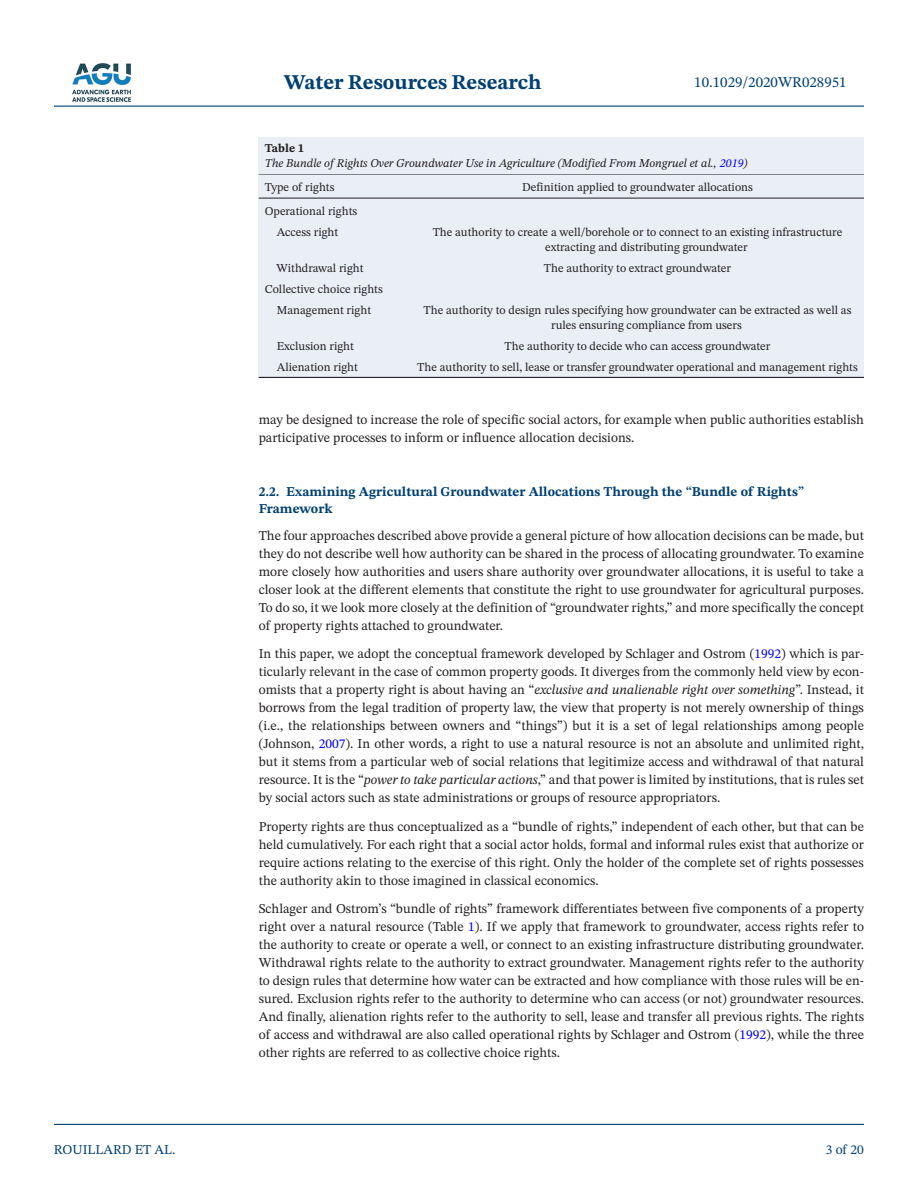
<style>
.page{position:relative;width:918px;height:1188px;background:#fff}
.page>*{position:absolute;margin:0;border:0;box-sizing:border-box;transform-origin:0 0}
.t1{font:700 21px "STIX Two Text";color:#004073}
.t2{font:15px "STIX Two Text";color:#004073}
.t3{font:13.5px/18px "STIX Two Text";color:#231f20;text-align:justify}
.t4{font:700 13.5px/16.5px "STIX Two Text";color:#004073}
.t5{font:13.5px "STIX Two Text";color:#004073}
.t6{font:12px/21.1px "STIX Two Text";color:#231f20;text-align:center}
.t7{font:italic 12px/15px "STIX Two Text";color:#231f20}
.s1{font-weight:700;font-style:normal}
.s2{color:#00f}
.s3{font-style:italic}
</style>
<div class="page">
<hr style="left:54px;top:106px;width:810px;height:1px;background:#004073">
<hr style="left:54px;top:1124px;width:810px;height:1px;background:#004073">
<img style="left:72px;top:63px;width:59px;height:39px">
<div style="left:259px;top:173px;width:605px;height:205px;background:#eaeef5"></div>
<hr style="left:259px;top:173px;width:152px;height:2px;background:#231f20">
<hr style="left:259px;top:198px;width:152px;height:1px;background:#231f20">
<hr style="left:411px;top:173px;width:453px;height:2px;background:#231f20">
<hr style="left:411px;top:198px;width:453px;height:1px;background:#231f20">
<hr style="left:259px;top:377px;width:152px;height:1px;background:#231f20">
<hr style="left:411px;top:377px;width:453px;height:1px;background:#231f20">
<div style="left:259px;top:137px;width:605px;height:36px;background:#eaeef5"></div>
<p class="t5" style="left:54px;top:1140px;width:123px">ROUILLARD ET AL.</p>
<h1 class="t1" style="left:284px;top:67px;width:259px">Water Resources Research</h1>
<p class="t2" style="left:694px;top:72px;width:154px">10.1029/2020WR028951</p>
<p class="t7" style="left:265px;top:141px;width:484px"><span class="s1">Table 1<br></span>The Bundle of Rights Over Groundwater Use in Agriculture (Modified From Mongruel et al., <span class="s2">2019</span>)</p>
<p class="t6" style="left:265px;top:176px;width:71px">Type of rights</p>
<p class="t6" style="left:522px;top:176px;width:232px">Definition applied to groundwater allocations</p>
<p class="t6" style="left:265px;top:200px;width:94px">Operational rights<br>Access right</p>
<p class="t6" style="left:545px;top:224px;width:299px;line-height:15px;text-align:left;text-indent:-113px">The authority to create a well/borehole or to connect to an existing infrastructure extracting and distributing groundwater</p>
<p class="t6" style="left:277px;top:257px;width:89px">Withdrawal right</p>
<p class="t6" style="left:544px;top:257px;width:189px">The authority to extract groundwater</p>
<p class="t6" style="left:265px;top:278px;width:120px">Collective choice rights<br>Management right</p>
<p class="t6" style="left:551px;top:303px;width:302px;line-height:15px;text-align:left;text-indent:-128px">The authority to design rules specifying how groundwater can be extracted as well as rules ensuring compliance from users</p>
<p class="t6" style="left:277px;top:336px;width:79px">Exclusion right</p>
<p class="t6" style="left:505px;top:336px;width:267px">The authority to decide who can access groundwater</p>
<p class="t6" style="left:277px;top:357px;width:83px">Alienation right</p>
<p class="t6" style="left:417px;top:357px;width:442px">The authority to sell, lease or transfer groundwater operational and management rights</p>
<p class="t3" style="left:259px;top:411px;width:607px">may be designed to increase the role of specific social actors, for example when public authorities establish participative processes to inform or influence allocation decisions.</p>
<p class="t4" style="left:259px;top:484px;width:547px">2.2. Examining Agricultural Groundwater Allocations Through the “Bundle of Rights”<br>Framework</p>
<p class="t3" style="left:259px;top:526px;width:607px">The four approaches described above provide a general picture of how allocation decisions can be made, but they do not describe well how authority can be shared in the process of allocating groundwater. To examine more closely how authorities and users share authority over groundwater allocations, it is useful to take a closer look at the different elements that constitute the right to use groundwater for agricultural purposes.<br>To do so, it we look more closely at the definition of “groundwater rights,” and more specifically the concept of property rights attached to groundwater.</p>
<p class="t3" style="left:259px;top:645px;width:607px">In this paper, we adopt the conceptual framework developed by Schlager and Ostrom (<span class="s2">1992</span>) which is par&shy;ticularly relevant in the case of common property goods. It diverges from the commonly held view by econ&shy;omists that a property right is about having an “<span class="s3">exclusive and unalienable right over something</span>”. Instead, it borrows from the legal tradition of property law, the view that property is not merely ownership of things (i.e., the relationships between owners and “things”) but it is a set of legal relationships among people (Johnson, <span class="s2">2007</span>). In other words, a right to use a natural resource is not an absolute and unlimited right, but it stems from a particular web of social relations that legitimize access and withdrawal of that natural resource. It is the “<span class="s3">power to take particular actions</span>,” and that power is limited by institutions, that is rules set by social actors such as state administrations or groups of resource appropriators.</p>
<p class="t3" style="left:259px;top:817px;width:607px">Property rights are thus conceptualized as a “bundle of rights,” independent of each other, but that can be held cumulatively. For each right that a social actor holds, formal and informal rules exist that authorize or require actions relating to the exercise of this right. Only the holder of the complete set of rights possesses the authority akin to those imagined in classical economics.</p>
<p class="t3" style="left:259px;top:900px;width:607px">Schlager and Ostrom’s “bundle of rights” framework differentiates between five components of a property right over a natural resource (Table <span class="s2">1</span>). If we apply that framework to groundwater, access rights refer to the authority to create or operate a well, or connect to an existing infrastructure distributing groundwater.<br>Withdrawal rights relate to the authority to extract groundwater. Management rights refer to the authority to design rules that determine how water can be extracted and how compliance with those rules will be en&shy;sured. Exclusion rights refer to the authority to determine who can access (or not) groundwater resources.<br>And finally, alienation rights refer to the authority to sell, lease and transfer all previous rights. The rights of access and withdrawal are also called operational rights by Schlager and Ostrom (<span class="s2">1992</span>), while the three other rights are referred to as collective choice rights.</p>
<p class="t5" style="left:826px;top:1140px;width:40px">3 of 20</p>
</div>
